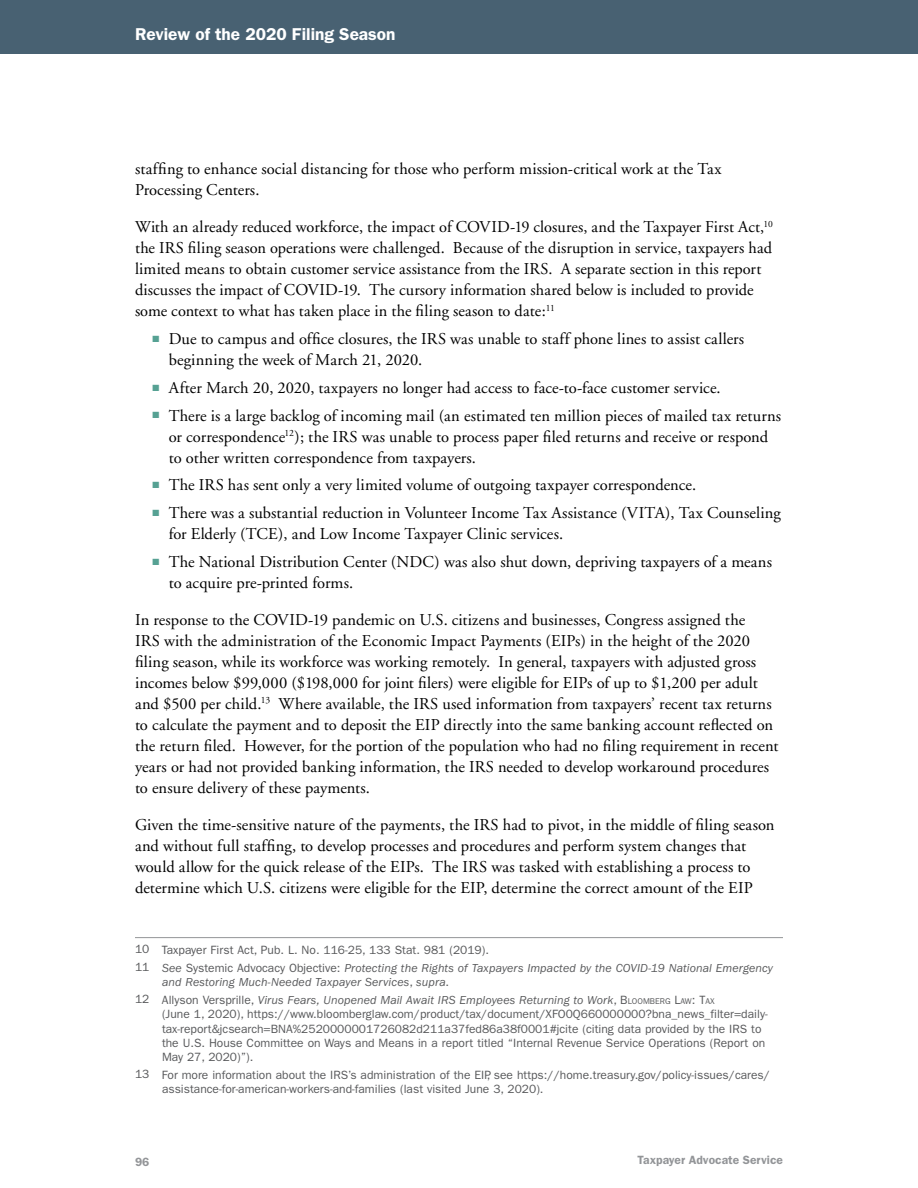
<style>
.page{position:relative;width:918px;height:1188px;background:#fff}
.page>*{position:absolute;margin:0;border:0;box-sizing:border-box;transform-origin:0 0}
.t1{font:600 17.25px "Franklin Gothic";color:#fff}
.Body_Text{font:16.5px/21px "Adobe Garamond";letter-spacing:.005em;color:#000}
.Body_Text-before_lis{font:16.5px/21px "Adobe Garamond";letter-spacing:.005em;color:#000}
.IGNORE_Footnote{font:12px/14.4px "Franklin Gothic";color:#58595b}
.IGNORE_Footnote-2{font:italic 12px/14.4px "Franklin Gothic";letter-spacing:.01em;color:#58595b}
.t2{font:600 12px "Franklin Gothic";color:#939598}
.s1{color:#56a193}
.s2{font-style:normal}
.s3{font-style:italic}
.s4{font-style:inherit}
.s5{font-size:8.4px}
</style>
<div class="page">
<div style="left:0;top:0;width:918px;height:54px;background:#486172"></div>
<hr style="left:135px;top:937px;width:648px;height:1px;background:#939598">
<p class="t1" style="left:135px;top:24px;width:262px">Review of the 2020 Filing Season</p>
<p class="Body_Text" style="left:135px;top:159px;width:588px">staffing to enhance social distancing for those who perform mission-critical work at the Tax<br>Processing Centers.</p>
<p class="Body_Text-before_lis" style="left:135px;top:217px;width:639px">With an already reduced workforce, the impact of COVID-19 closures, and the Taxpayer First Act,<sup>10 </sup>the IRS filing season operations were challenged. Because of the disruption in service, taxpayers had limited means to obtain customer service assistance from the IRS. A separate section in this report discusses the impact of COVID-19. The cursory information shared below is included to provide some context to what has taken place in the filing season to date:<sup>11</sup></p>
<p class="Body_Text" style="left:169px;top:329px;width:577px;text-indent:-16px"><span class="s1">■</span> Due to campus and office closures, the IRS was unable to staff phone lines to assist callers beginning the week of March 21, 2020.</p>
<p class="Body_Text" style="left:153px;top:377px;width:570px"><span class="s1">■</span> After March 20, 2020, taxpayers no longer had access to face-to-face customer service.</p>
<p class="Body_Text" style="left:169px;top:405px;width:614px;text-indent:-16px"><span class="s1">■</span> There is a large backlog of incoming mail (an estimated ten million pieces of mailed tax returns or correspondence<sup>12</sup>); the IRS was unable to process paper filed returns and receive or respond to other written correspondence from taxpayers.</p>
<p class="Body_Text" style="left:153px;top:475px;width:545px"><span class="s1">■</span> The IRS has sent only a very limited volume of outgoing taxpayer correspondence.</p>
<p class="Body_Text" style="left:169px;top:503px;width:614px;text-indent:-16px"><span class="s1">■</span> There was a substantial reduction in Volunteer Income Tax Assistance (VITA), Tax Counseling for Elderly (TCE), and Low Income Taxpayer Clinic services.</p>
<p class="Body_Text" style="left:169px;top:551px;width:605px;text-indent:-16px"><span class="s1">■</span> The National Distribution Center (NDC) was also shut down, depriving taxpayers of a means to acquire pre-printed forms.</p>
<p class="Body_Text" style="left:135px;top:610px;width:645px">In response to the COVID-19 pandemic on U.S. citizens and businesses, Congress assigned the<br>IRS with the administration of the Economic Impact Payments (EIPs) in the height of the 2020 filing season, while its workforce was working remotely. In general, taxpayers with adjusted gross incomes below $99,000 ($198,000 for joint filers) were eligible for EIPs of up to $1,200 per adult and $500 per child.<sup>13</sup> Where available, the IRS used information from taxpayers’ recent tax returns to calculate the payment and to deposit the EIP directly into the same banking account reflected on the return filed. However, for the portion of the population who had no filing requirement in recent years or had not provided banking information, the IRS needed to develop workaround procedures to ensure delivery of these payments.</p>
<p class="Body_Text" style="left:135px;top:815px;width:641px">Given the time-sensitive nature of the payments, the IRS had to pivot, in the middle of filing season and without full staffing, to develop processes and procedures and perform system changes that would allow for the quick release of the EIPs. The IRS was tasked with establishing a process to determine which U.S. citizens were eligible for the EIP, determine the correct amount of the EIP</p>
<p class="IGNORE_Footnote" style="left:135px;top:943px;width:356px">10 Taxpayer First Act, Pub. L. No. 116-25, 133 Stat. 981 (2019).</p>
<p class="IGNORE_Footnote-2" style="left:162px;top:961px;width:613px;text-indent:-27px"><span class="s2">11</span> See <span class="s2">Systemic Advocacy Objective:</span> Protecting the Rights of Taxpayers Impacted by the COVID-19 National Emergency and Restoring Much-Needed Taxpayer Services<span class="s2">,</span> supra<span class="s2">.</span></p>
<p class="IGNORE_Footnote" style="left:162px;top:993px;width:607px;text-indent:-27px">12 Allyson Versprille, <span class="s3">Virus Fears, Unopened Mail Await IRS Employees Returning to Work</span>, <span class="s4">B</span><span class="s5">LOOMBERG</span> <span class="s4">L</span><span class="s5">AW</span><span class="s4">: T</span><span class="s5">AX<br></span>(June 1, 2020), https://www.bloomberglaw.com/product/tax/document/XFO0Q660000000?bna_news_filter=daily&shy;tax-report&amp;jcsearch=BNA%2520000001726082d211a37fed86a38f0001#jcite (citing data provided by the IRS to the U.S. House Committee on Ways and Means in a report titled “Internal Revenue Service Operations (Report on May 27, 2020)”).</p>
<p class="IGNORE_Footnote" style="left:162px;top:1068px;width:610px;text-indent:-27px">13 For more information about the IRS’s administration of the EIP, see https://home.treasury.gov/policy-issues/cares/ assistance-for-american-workers-and-families (last visited June 3, 2020).</p>
<p class="t2" style="left:135px;top:1154px;width:16px">96</p>
<p class="t2" style="left:638px;top:1153px;width:147px">Taxpayer Advocate Service</p>
</div>
